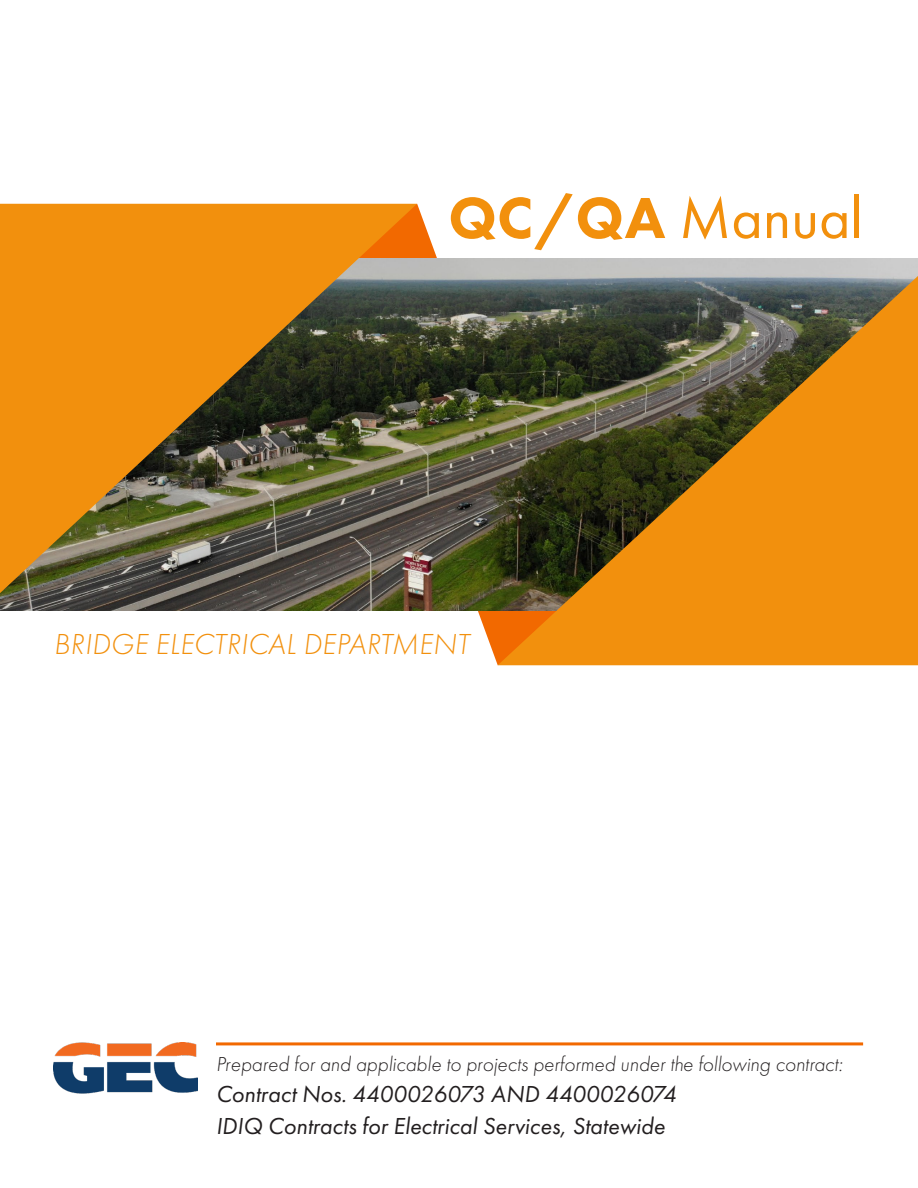
<style>
.page{position:relative;width:918px;height:1188px;background:#fff}
.page>*{position:absolute;margin:0;border:0;box-sizing:border-box;transform-origin:0 0}
.t1{font:60px "Futura PT";color:#f2900d}
.t2{font:italic 300 30px "Futura PT";letter-spacing:.01em;color:#f2900d}
.t3{font:italic 24px "Futura PT";color:#231f20}
.t4{font:italic 300 21px "Futura PT";color:#231f20}
.s1{font-weight:800}
</style>
<div class="page">
<svg style="left:273px;top:203px;width:369px;height:463px"></svg>
<img style="left:0;top:258px;width:918px;height:353px">
<img style="left:54px;top:1042px;width:144px;height:52px">
<svg style="left:0;top:204px;width:417px;height:389px;fill:#f2900d"></svg>
<img style="left:498px;top:276px;width:420px;height:389px">
<hr style="left:216px;top:1042px;width:647px;height:3px;background:#f26900">
<p class="t1" style="left:448px;top:182px;width:416px"><span class="s1">QC/QA</span> Manual</p>
<p class="t2" style="left:54px;top:627px;width:417px">BRIDGE ELECTRICAL DEPARTMENT</p>
<p class="t4" style="left:216px;top:1052px;width:628px">Prepared for and applicable to projects performed under the following contract:</p>
<p class="t3" style="left:216px;top:1080px;width:462px">Contract Nos. 4400026073 AND 4400026074</p>
<p class="t3" style="left:216px;top:1111px;width:450px">IDIQ Contracts for Electrical Services, Statewide</p>
</div>
